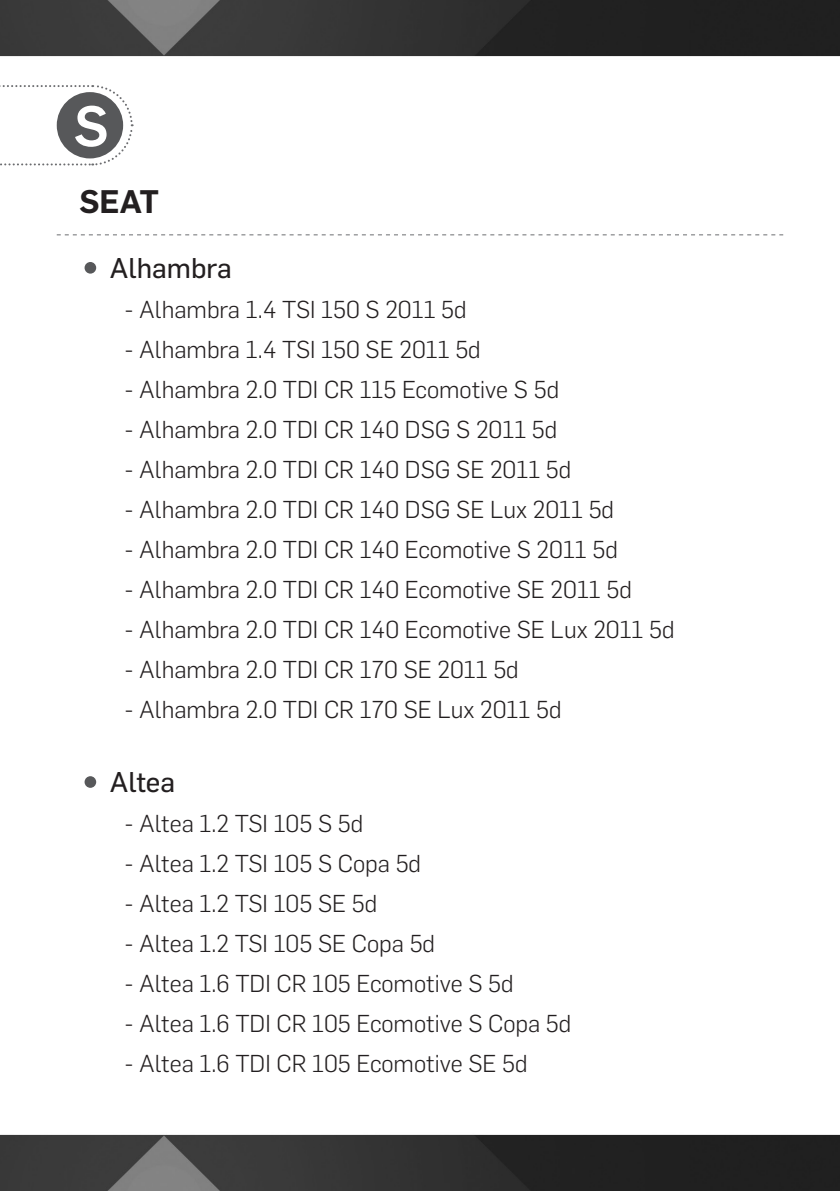
<style>
.page{position:relative;width:840px;height:1191px;background:#fff}
.page>*{position:absolute;margin:0;border:0;box-sizing:border-box;transform-origin:0 0}
.t1{font:500 56px "Flama";color:#fff}
.t2{font:600 32px "Flama";color:#231f20}
.t3{font:28px "Flama Basic";color:#231f20}
.t4{font:300 24px "Flama";color:#231f20}
</style>
<div class="page">
<img style="left:0;top:0;width:839px;height:1191px">
<div style="left:84px;top:262px;width:12px;height:12px;background:#57585a;border-radius:50%"></div>
<div style="left:84px;top:776px;width:12px;height:12px;background:#57585a;border-radius:50%"></div>
<svg style="left:57px;top:234px;width:725px;height:1px"></svg>
<svg style="left:0;top:84px;width:134px;height:82px"></svg>
<div style="left:57px;top:92px;width:66px;height:66px;background:#57585a;border-radius:50%"></div>
<p class="t1" style="left:74px;top:86px;width:37px">S</p>
<p class="t2" style="left:79px;top:179px;width:81px">SEAT</p>
<p class="t3" style="left:110px;top:248px;width:123px">Alhambra</p>
<p class="t4" style="left:125px;top:293px;width:343px">- Alhambra 1.4 TSI 150 S 2011 5d</p>
<p class="t4" style="left:125px;top:333px;width:357px">- Alhambra 1.4 TSI 150 SE 2011 5d</p>
<p class="t4" style="left:125px;top:373px;width:435px">- Alhambra 2.0 TDI CR 115 Ecomotive S 5d</p>
<p class="t4" style="left:125px;top:413px;width:434px">- Alhambra 2.0 TDI CR 140 DSG S 2011 5d</p>
<p class="t4" style="left:125px;top:453px;width:448px">- Alhambra 2.0 TDI CR 140 DSG SE 2011 5d</p>
<p class="t4" style="left:125px;top:493px;width:490px">- Alhambra 2.0 TDI CR 140 DSG SE Lux 2011 5d</p>
<p class="t4" style="left:125px;top:533px;width:494px">- Alhambra 2.0 TDI CR 140 Ecomotive S 2011 5d</p>
<p class="t4" style="left:125px;top:573px;width:508px">- Alhambra 2.0 TDI CR 140 Ecomotive SE 2011 5d</p>
<p class="t4" style="left:125px;top:613px;width:551px">- Alhambra 2.0 TDI CR 140 Ecomotive SE Lux 2011 5d</p>
<p class="t4" style="left:125px;top:653px;width:395px">- Alhambra 2.0 TDI CR 170 SE 2011 5d</p>
<p class="t4" style="left:125px;top:693px;width:438px">- Alhambra 2.0 TDI CR 170 SE Lux 2011 5d</p>
<p class="t3" style="left:110px;top:762px;width:67px">Altea</p>
<p class="t4" style="left:125px;top:807px;width:240px">- Altea 1.2 TSI 105 S 5d</p>
<p class="t4" style="left:125px;top:847px;width:297px">- Altea 1.2 TSI 105 S Copa 5d</p>
<p class="t4" style="left:125px;top:887px;width:254px">- Altea 1.2 TSI 105 SE 5d</p>
<p class="t4" style="left:125px;top:927px;width:312px">- Altea 1.2 TSI 105 SE Copa 5d</p>
<p class="t4" style="left:125px;top:967px;width:390px">- Altea 1.6 TDI CR 105 Ecomotive S 5d</p>
<p class="t4" style="left:125px;top:1007px;width:448px">- Altea 1.6 TDI CR 105 Ecomotive S Copa 5d</p>
<p class="t4" style="left:125px;top:1047px;width:404px">- Altea 1.6 TDI CR 105 Ecomotive SE 5d</p>
</div>
